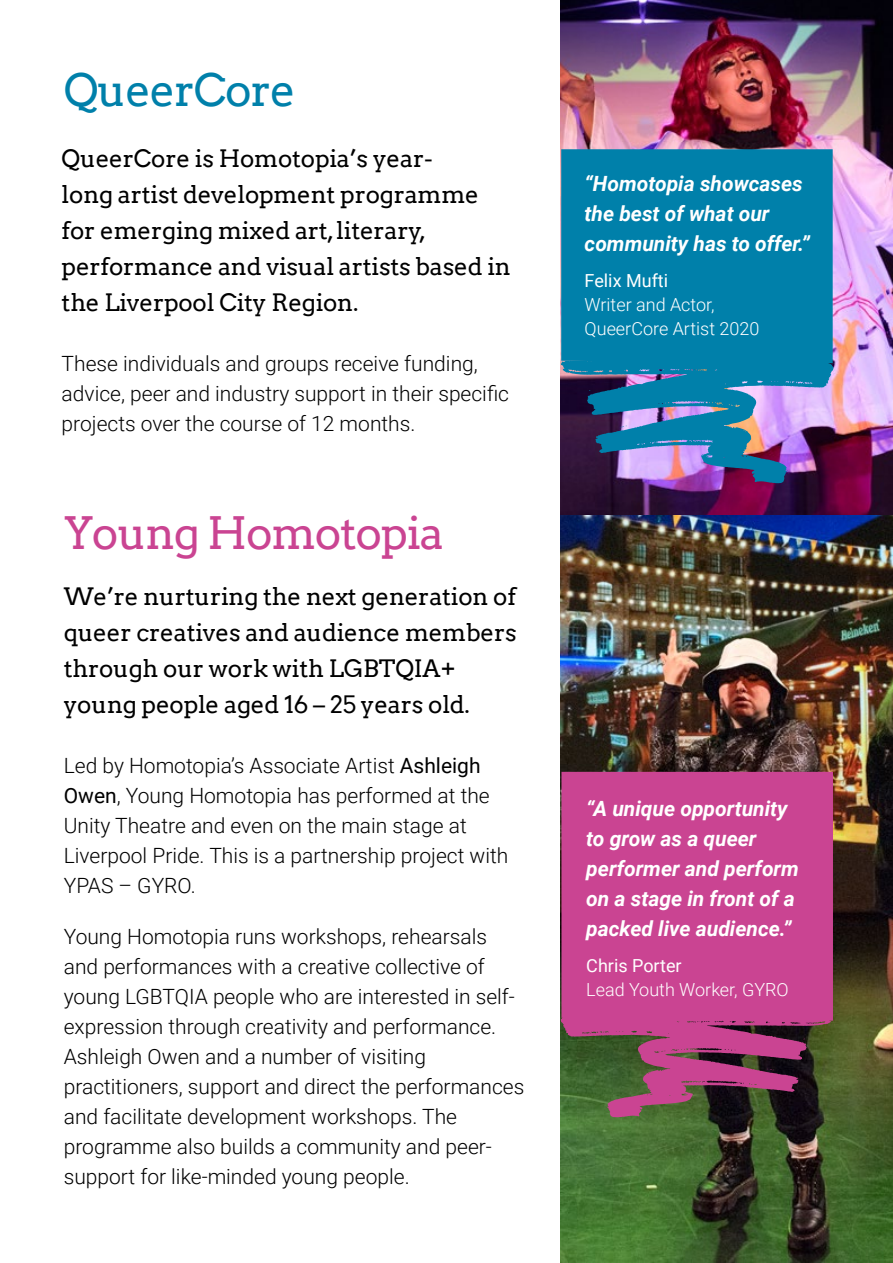
<style>
.page{position:relative;width:893px;height:1263px;background:#fff}
.page>*{position:absolute;margin:0;border:0;box-sizing:border-box;transform-origin:0 0}
.t1{font:44.7px "Arvo";letter-spacing:-.03em;color:#ca4492}
.t2{font:44.7px "Arvo";letter-spacing:-.03em;color:#0080aa}
.t3{font:24px/36px "Arvo";letter-spacing:-.01em;color:#000}
.t4{font:300 21px/30px "Roboto";color:#000}
.t5{font:italic 700 21px/30px "Roboto";color:#fff}
.t6{font:300 18px/24px "Roboto";color:#fff}
.t7{font:18px "Roboto";color:#fff}
.s1{font-weight:400}
</style>
<div class="page">
<img style="left:561px;top:514px;width:331px;height:749px">
<img style="left:561px;top:0;width:331px;height:514px">
<div style="left:561px;top:149px;width:272px;height:200px;background:#0080aa"></div>
<img style="left:561px;top:349px;width:272px;height:134px">
<div style="left:561px;top:772px;width:272px;height:232px;background:#ca4492"></div>
<svg style="left:561px;top:1004px;width:272px;height:113px;background:#7b4458"></svg>
<h1 class="t2" style="left:64px;top:63px;width:234px">QueerCore</h1>
<p class="t3" style="left:62px;top:140px;width:451px">QueerCore is Homotopia’s year-<br>long artist development programme for emerging mixed art, literary, performance and visual artists based in the Liverpool City Region.</p>
<p class="t4" style="left:62px;top:348px;width:449px">These individuals and groups receive funding, advice, peer and industry support in their specific projects over the course of 12 months.</p>
<h1 class="t1" style="left:64px;top:506px;width:382px">Young Homotopia</h1>
<p class="t3" style="left:64px;top:578px;width:454px">We’re nurturing the next generation of queer creatives and audience members through our work with LGBTQIA+ young people aged 16 – 25 years old.</p>
<p class="t4" style="left:64px;top:750px;width:446px">Led by Homotopia’s Associate Artist <span class="s1">Ashleigh Owen</span>, Young Homotopia has performed at the Unity Theatre and even on the main stage at Liverpool Pride. This is a partnership project with YPAS – GYRO.</p>
<p class="t4" style="left:64px;top:921px;width:462px">Young Homotopia runs workshops, rehearsals and performances with a creative collective of young LGBTQIA people who are interested in self&shy;expression through creativity and performance.<br>Ashleigh Owen and a number of visiting practitioners, support and direct the performances and facilitate development workshops. The programme also builds a community and peer&shy;support for like-minded young people.</p>
<p class="t5" style="left:585px;top:167px;width:227px">“Homotopia showcases the best of what our community has to offer.”</p>
<p class="t7" style="left:585px;top:267px;width:85px">Felix Mufti</p>
<p class="t6" style="left:585px;top:291px;width:176px">Writer and Actor,<br>QueerCore Artist 2020</p>
<p class="t5" style="left:586px;top:793px;width:214px">“A unique opportunity to grow as a queer performer and perform on a stage in front of a packed live audience.”</p>
<p class="t7" style="left:586px;top:953px;width:97px">Chris Porter</p>
<p class="t6" style="left:586px;top:977px;width:204px">Lead Youth Worker, GYRO</p>
</div>
